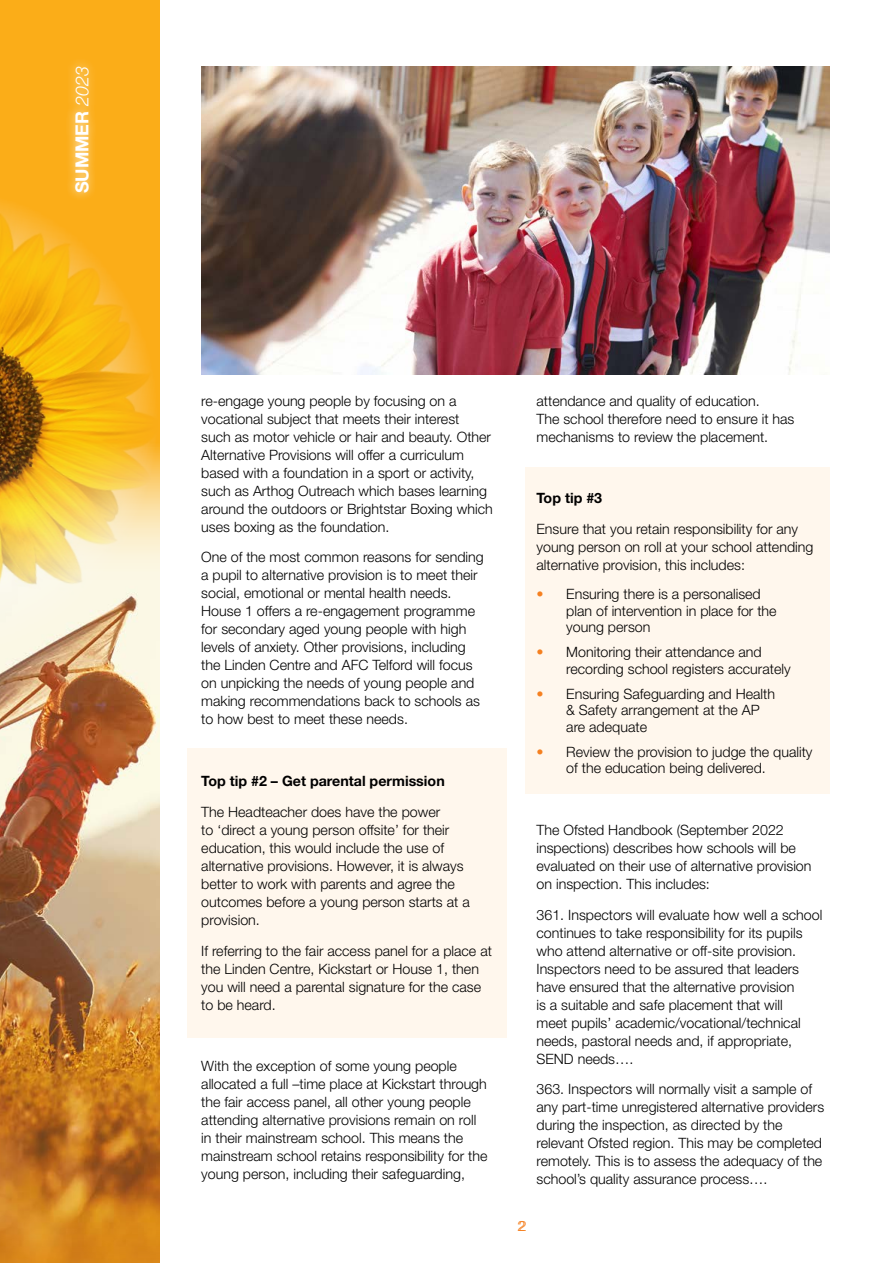
<style>
.page{position:relative;width:893px;height:1263px;background:#fff}
.page>*{position:absolute;margin:0;border:0;box-sizing:border-box;transform-origin:0 0}
.t1{font:700 18px "Helvetica Neue LT Std";color:#fff}
.body{font:300 14.25px/18px "Helvetica Neue LT Std";color:#000}
.body-2{font:700 14.25px "Helvetica Neue LT Std";color:#000}
.t2{font:300 14.25px "Helvetica Neue LT Std";color:#f58020}
.s1{font-weight:300;font-style:italic}
.s2{color:#f58020}
</style>
<div class="page">
<div style="left:0;top:0;width:160px;height:1263px;background:#fbad18"></div>
<img style="left:0;top:653px;width:160px;height:610px">
<div style="left:65px;top:57px;width:33px;height:145px;background:#fff;opacity:.75"></div>
<img style="left:0;top:190px;width:160px;height:463px">
<div style="left:525px;top:468px;width:304px;height:326px;background:#fff7ed"></div>
<div style="left:187px;top:748px;width:320px;height:289px;background:#fff7ed"></div>
<img style="left:201px;top:66px;width:628px;height:308px">
<p class="t1" style="left:71px;top:193px;width:129px;rotate:-90deg">SUMMER <span class="s1">2023</span></p>
<p class="body" style="left:201px;top:391px;width:293px">re-engage young people by focusing on a vocational subject that meets their interest<br>such as motor vehicle or hair and beauty. Other Alternative Provisions will offer a curriculum based with a foundation in a sport or activity, such as Arthog Outreach which bases learning around the outdoors or Brightstar Boxing which uses boxing as the foundation.</p>
<p class="body" style="left:201px;top:548px;width:284px">One of the most common reasons for sending a pupil to alternative provision is to meet their social, emotional or mental health needs.<br>House 1 offers a re-engagement programme for secondary aged young people with high levels of anxiety. Other provisions, including the Linden Centre and AFC Telford will focus on unpicking the needs of young people and making recommendations back to schools as to how best to meet these needs.</p>
<p class="body-2" style="left:201px;top:772px;width:245px">Top tip #2 – Get parental permission</p>
<p class="body" style="left:201px;top:802px;width:270px">The Headteacher does have the power<br>to ‘direct a young person offsite’ for their education, this would include the use of alternative provisions. However, it is always better to work with parents and agree the outcomes before a young person starts at a provision.</p>
<p class="body" style="left:201px;top:941px;width:292px">If referring to the fair access panel for a place at the Linden Centre, Kickstart or House 1, then you will need a parental signature for the case to be heard.</p>
<p class="body" style="left:201px;top:1057px;width:288px">With the exception of some young people allocated a full –time place at Kickstart through the fair access panel, all other young people attending alternative provisions remain on roll in their mainstream school. This means the mainstream school retains responsibility for the young person, including their safeguarding,</p>
<p class="body" style="left:536px;top:391px;width:259px">attendance and quality of education.<br>The school therefore need to ensure it has mechanisms to review the placement.</p>
<p class="body-2" style="left:536px;top:489px;width:67px">Top tip #3</p>
<p class="body" style="left:536px;top:520px;width:278px">Ensure that you retain responsibility for any young person on roll at your school attending alternative provision, this includes:</p>
<p class="body" style="left:566px;top:586px;width:212px;line-height:16.5px;text-indent:-30px"><span class="s2">•</span> Ensuring there is a personalised plan of intervention in place for the young person</p>
<p class="body" style="left:566px;top:644px;width:226px;line-height:16.5px;text-indent:-30px"><span class="s2">•</span> Monitoring their attendance and recording school registers accurately</p>
<p class="body" style="left:566px;top:685px;width:210px;line-height:16.5px;text-indent:-30px"><span class="s2">•</span> Ensuring Safeguarding and Health &amp; Safety arrangement at the AP are adequate</p>
<p class="body" style="left:566px;top:743px;width:248px;line-height:16.5px;text-indent:-30px"><span class="s2">•</span> Review the provision to judge the quality of the education being delivered.</p>
<p class="body" style="left:536px;top:820px;width:277px">The Ofsted Handbook (September 2022 inspections) describes how schools will be evaluated on their use of alternative provision on inspection. This includes:</p>
<p class="body" style="left:536px;top:905px;width:287px">361. Inspectors will evaluate how well a school continues to take responsibility for its pupils who attend alternative or off-site provision.<br>Inspectors need to be assured that leaders have ensured that the alternative provision<br>is a suitable and safe placement that will<br>meet pupils’ academic/vocational/technical needs, pastoral needs and, if appropriate, SEND needs….</p>
<p class="body" style="left:536px;top:1080px;width:289px">363. Inspectors will normally visit a sample of any part-time unregistered alternative providers during the inspection, as directed by the relevant Ofsted region. This may be completed remotely. This is to assess the adequacy of the school’s quality assurance process….</p>
<p class="t2" style="left:519px;top:1217px;width:9px">2</p>
</div>
